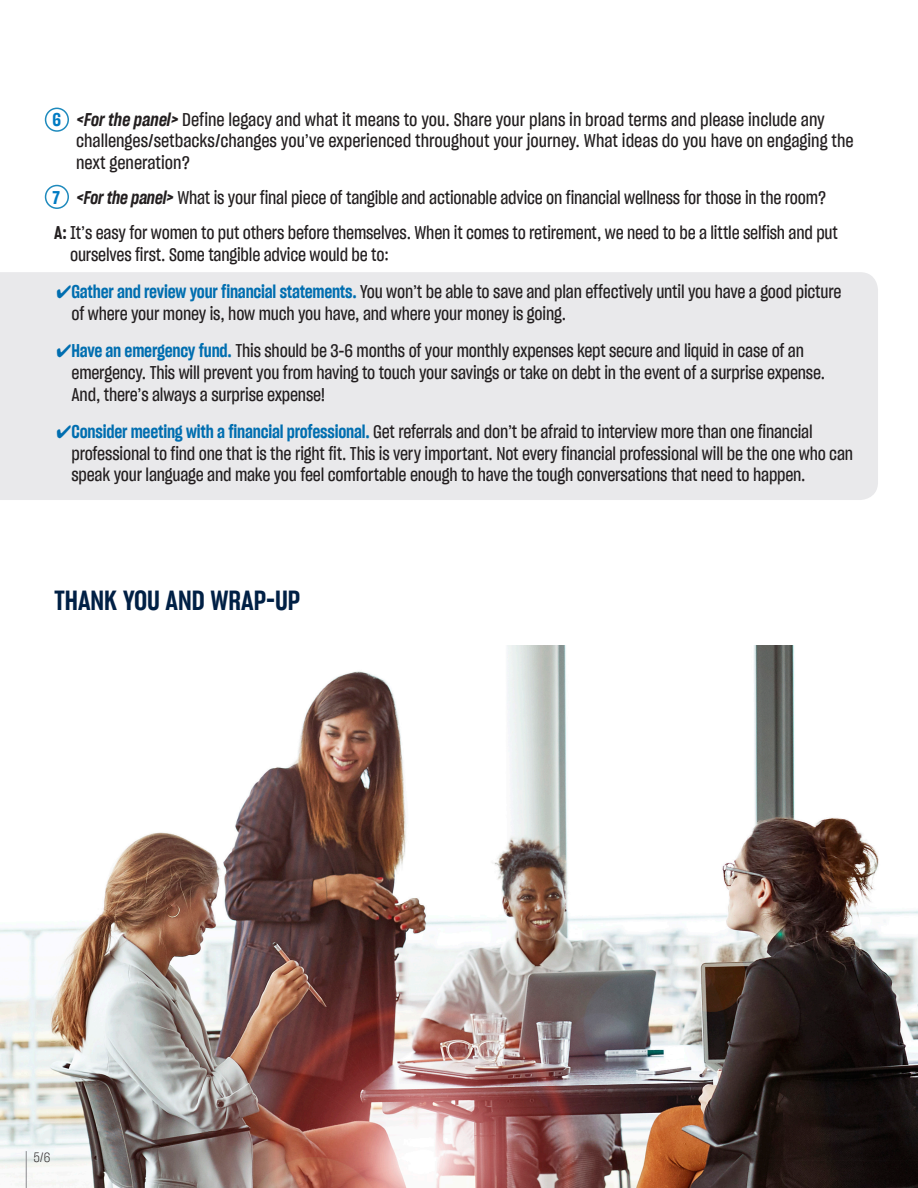
<style>
.page{position:relative;width:918px;height:1188px;background:#fff}
.page>*{position:absolute;margin:0;border:0;box-sizing:border-box;transform-origin:0 0}
.t1{font:27px "PF Sharp Grotesk Sm Bold 15";color:#002045}
.t2{font:18px/21.6px "PF Sharp Grotesk Medium 15";letter-spacing:-.01em;color:#231f20}
.t3{font:18px "PF Sharp Grotesk Sm Bold 15";color:#007bc3}
.t4{font:13.5px "PF Sharp Grotesk Light 15";color:#231f20}
.s1{font-family:"PF Sharp Grotesk Sm Bold Italic 15"}
.s2{font-family:"PF Sharp Grotesk Sm Bold 15"}
.s3{color:#006eb0}
.s4{font-family:"PF Sharp Grotesk Sm Bold 15";color:#006eb0}
</style>
<div class="page">
<img style="left:0;top:646px;width:918px;height:542px">
<div style="left:0;top:272px;width:878px;height:228px;background:#e9e9eb"></div>
<div style="left:45px;top:108px;width:24px;height:24px;border:2px solid #1e8abd;border-radius:50%"></div>
<div style="left:45px;top:185px;width:24px;height:24px;border:2px solid #1e8abd;border-radius:50%"></div>
<hr style="left:26px;top:1151px;width:1px;height:37px;background:#8a8a8e">
<p class="t2" style="left:76px;top:108px;width:779px"><span class="s1">&lt;For the panel&gt;</span> Define legacy and what it means to you. Share your plans in broad terms and please include any challenges/setbacks/changes you’ve experienced throughout your journey. What ideas do you have on engaging the next generation?</p>
<p class="t2" style="left:76px;top:186px;width:752px"><span class="s1">&lt;For the panel&gt;</span> What is your final piece of tangible and actionable advice on financial wellness for those in the room?</p>
<p class="t2" style="left:70px;top:221px;width:769px;text-indent:-16px"><span class="s2">A:</span> It’s easy for women to put others before themselves. When it comes to retirement, we need to be a little selfish and put ourselves first. Some tangible advice would be to:</p>
<p class="t2" style="left:72px;top:280px;width:771px;text-indent:-15px"><span class="s3">✔</span><span class="s4">Gather and review your financial statements.</span> You won’t be able to save and plan effectively until you have a good picture of where your money is, how much you have, and where your money is going.</p>
<p class="t2" style="left:72px;top:340px;width:755px;text-indent:-15px"><span class="s3">✔</span><span class="s4">Have an emergency fund.</span> This should be 3-6 months of your monthly expenses kept secure and liquid in case of an emergency. This will prevent you from having to touch your savings or take on debt in the event of a surprise expense.<br>And, there’s always a surprise expense!</p>
<p class="t2" style="left:72px;top:420px;width:783px;text-indent:-15px"><span class="s3">✔</span><span class="s4">Consider meeting with a financial professional.</span> Get referrals and don’t be afraid to interview more than one financial professional to find one that is the right fit. This is very important. Not every financial professional will be the one who can speak your language and make you feel comfortable enough to have the tough conversations that need to happen.</p>
<p class="t3" style="left:53px;top:107px;width:10px">6</p>
<p class="t3" style="left:53px;top:185px;width:9px">7</p>
<h2 class="t1" style="left:54px;top:581px;width:248px">THANK YOU AND WRAP-UP</h2>
<p class="t4" style="left:33px;top:1148px;width:18px">5/6</p>
</div>
